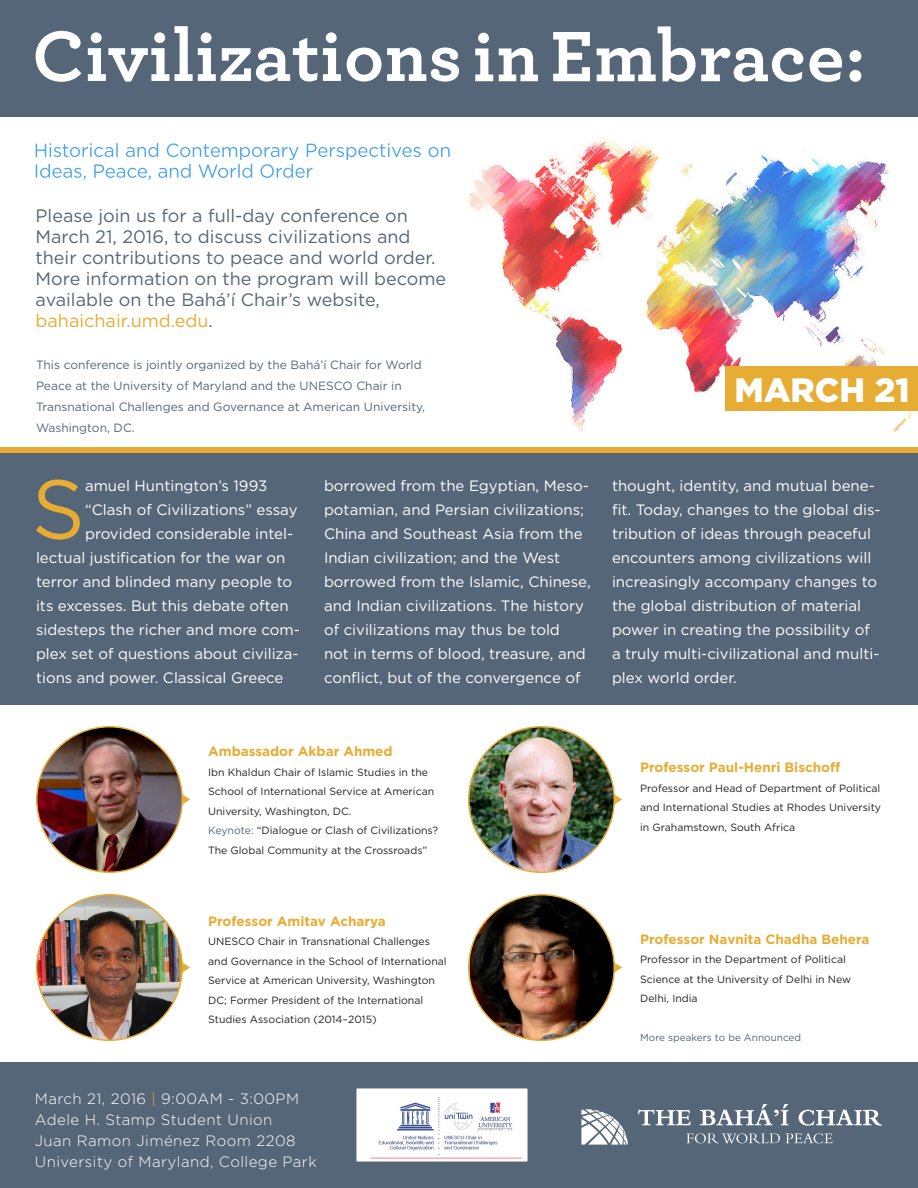
<style>
.page{position:relative;width:918px;height:1188px;background:#fff}
.page>*{position:absolute;margin:0;border:0;box-sizing:border-box;transform-origin:0 0}
.t1{font:83.55px "Gotham";color:#e7ac34}
.t2{font:900 33.75px "Gotham";color:#fff}
.t3{font:18px/21px "Gotham";color:#556678}
.t4{font:15px/24px "Gotham";color:#fff}
.t5{font:300 15px/21px "Gotham";letter-spacing:.03em;color:#fff}
.t6{font:700 13.5px "Gotham";color:#e7ac34}
.t7{font:12px/21px "Gotham";color:#556678}
.t8{font:10.5px/19.5px "Gotham";color:#231f20}
.t9{font:10.05px "Gotham";color:#556678}
.s1{color:#e7ac34}
.s2{color:#556678}
</style>
<div class="page">
<div style="left:0;top:1062px;width:918px;height:126px;background:#556678"></div>
<div style="left:0;top:453px;width:918px;height:252px;background:#556678"></div>
<img style="left:468px;top:139px;width:450px;height:309px">
<svg style="left:581px;top:1109px;width:47px;height:36px"></svg>
<svg style="left:638px;top:1104px;width:244px;height:22px"></svg>
<svg style="left:687px;top:1133px;width:145px;height:10px"></svg>
<svg style="left:36px;top:143px;width:414px;height:37px"></svg>
<svg style="left:182px;top:958px;width:8px;height:14px"></svg>
<img style="left:37px;top:895px;width:145px;height:145px;border-radius:73px">
<svg style="left:182px;top:790px;width:8px;height:14px"></svg>
<img style="left:37px;top:727px;width:145px;height:145px;border-radius:73px">
<svg style="left:614px;top:790px;width:8px;height:14px"></svg>
<svg style="left:614px;top:958px;width:8px;height:14px"></svg>
<img style="left:469px;top:727px;width:145px;height:145px;border-radius:73px">
<img style="left:470px;top:895px;width:144px;height:145px">
<div style="left:0;top:448px;width:918px;height:5px;background:#e7ac34"></div>
<div style="left:0;top:0;width:918px;height:117px;background:#556678"></div>
<svg style="left:36px;top:26px;width:423px;height:56px"></svg>
<svg style="left:475px;top:26px;width:386px;height:56px"></svg>
<div style="left:725px;top:366px;width:193px;height:45px;background:#e7ac34"></div>
<img style="left:356px;top:1088px;width:171px;height:74px">
<p class="t3" style="left:36px;top:205px;width:412px">Please join us for a full-day conference on March 21, 2016, to discuss civilizations and their contributions to peace and world order.<br>More information on the program will become available on the Bahá’í Chair’s website, <span class="s1">bahaichair.umd.edu</span>.</p>
<p class="t7" style="left:36px;top:354px;width:391px">This conference is jointly organized by the Bahá’í Chair for World Peace at the University of Maryland and the UNESCO Chair in Transnational Challenges and Governance at American University, Washington, DC.</p>
<p class="t2" style="left:734px;top:367px;width:177px">MARCH 21</p>
<p class="t1" style="left:32px;top:456px;width:55px">S</p>
<p class="t4" style="left:85px;top:473px;width:184px">amuel Huntington’s 1993</p>
<p class="t4" style="left:85px;top:497px;width:214px">“Clash of Civilizations” essay</p>
<p class="t4" style="left:85px;top:521px;width:210px">provided considerable intel-</p>
<p class="t4" style="left:36px;top:545px;width:251px">lectual justification for the war on</p>
<p class="t4" style="left:36px;top:569px;width:258px">terror and blinded many people to</p>
<p class="t4" style="left:36px;top:593px;width:254px">its excesses. But this debate often</p>
<p class="t4" style="left:36px;top:617px;width:265px">sidesteps the richer and more com-</p>
<p class="t4" style="left:36px;top:641px;width:264px">plex set of questions about civiliza-</p>
<p class="t4" style="left:36px;top:665px;width:249px">tions and power. Classical Greece</p>
<p class="t4" style="left:324px;top:473px;width:268px">borrowed from the Egyptian, Meso&shy;potamian, and Persian civilizations; China and Southeast Asia from the Indian civilization; and the West borrowed from the Islamic, Chinese, and Indian civilizations. The history of civilizations may thus be told<br>not in terms of blood, treasure, and conflict, but of the convergence of</p>
<p class="t4" style="left:612px;top:473px;width:270px">thought, identity, and mutual bene&shy;fit. Today, changes to the global dis&shy;tribution of ideas through peaceful encounters among civilizations will increasingly accompany changes to the global distribution of material power in creating the possibility of a truly multi-civilizational and multi&shy;plex world order.</p>
<p class="t6" style="left:208px;top:742px;width:186px">Ambassador Akbar Ahmed</p>
<p class="t8" style="left:208px;top:762px;width:231px">Ibn Khaldun Chair of Islamic Studies in the School of International Service at American University, Washington, DC.<br><span class="s2">Keynote:</span> “Dialogue or Clash of Civilizations?<br>The Global Community at the Crossroads”</p>
<p class="t6" style="left:208px;top:912px;width:179px">Professor Amitav Acharya</p>
<p class="t8" style="left:208px;top:932px;width:240px">UNESCO Chair in Transnational Challenges and Governance in the School of International Service at American University, Washington DC; Former President of the International Studies Association (2014–2015)</p>
<p class="t5" style="left:35px;top:1088px;width:266px">March 21, 2016 <span class="s1">|</span> 9:00AM - 3:00PM<br>Adele H. Stamp Student Union<br>Juan Ramon Jiménez Room 2208</p>
<p class="t5" style="left:35px;top:1151px;width:283px">University of Maryland, College Park</p>
<p class="t6" style="left:640px;top:759px;width:202px">Professor Paul-Henri Bischoff</p>
<p class="t8" style="left:640px;top:778px;width:242px;text-align:justify">Professor and Head of Department of Political and International Studies at Rhodes University in Grahamstown, South Africa</p>
<p class="t6" style="left:640px;top:930px;width:231px">Professor Navnita Chadha Behera</p>
<p class="t8" style="left:640px;top:949px;width:212px">Professor in the Department of Political<br>Science at the University of Delhi in New<br>Delhi, India</p>
<p class="t9" style="left:640px;top:1031px;width:163px">More speakers to be Announced</p>
</div>
